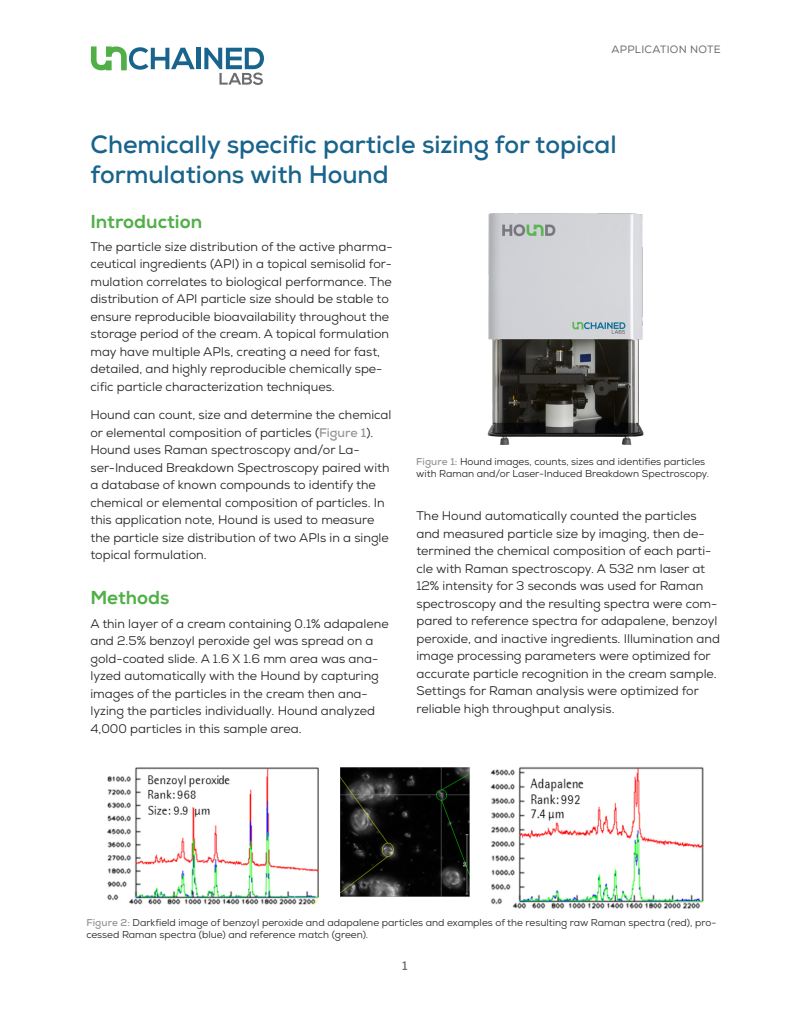
<style>
.page{position:relative;width:810px;height:1035px;background:#fff}
.page>*{position:absolute;margin:0;border:0;box-sizing:border-box;transform-origin:0 0}
.t1{font:700 25px/30px "Nexa";color:#19648c}
.header_1{font:18.75px "Nexa X Bold";color:#50af47}
.body{font:12.5px/17.5px "Nexa";color:#231f20}
.t2{font:700 12.5px "Nexa";color:#6c6d70}
.t3{font:10.62px "Nexa";letter-spacing:.03em;color:#6c6d70}
.t4{font:10px/12.5px "Nexa";color:#231f20}
.s1{font-weight:700;color:#95979a}
</style>
<div class="page">
<hr style="left:196px;top:48px;width:4px;height:21px;background:#19648c">
<svg style="left:204px;top:48px;width:60px;height:37px"></svg>
<svg style="left:91px;top:46px;width:104px;height:24px"></svg>
<img style="left:487px;top:213px;width:157px;height:231px">
<img style="left:108px;top:767px;width:210px;height:138px">
<img style="left:341px;top:768px;width:129px;height:129px">
<img style="left:490px;top:767px;width:214px;height:142px">
<p class="t3" style="left:611px;top:43px;width:111px">APPLICATION N OTE</p>
<p class="t1" style="left:90px;top:129px;width:528px">Chemically specific particle sizing for topical formulations with Hound</p>
<p class="header_1" style="left:90px;top:210px;width:113px">Introduction</p>
<p class="body" style="left:90px;top:238px;width:304px">The particle size distribution of the active pharma&shy;ceutical ingredients (API) in a topical semisolid for&shy;mulation correlates to biological performance. The distribution of API particle size should be stable to ensure reproducible bioavailability throughout the storage period of the cream. A topical formulation may have multiple APIs, creating a need for fast, detailed, and highly reproducible chemically spe&shy;cific particle characterization techniques.</p>
<p class="body" style="left:90px;top:406px;width:302px">Hound can count, size and determine the chemical or elemental composition of particles (<span class="s1">Figure 1</span>).<br>Hound uses Raman spectroscopy and/or La&shy;ser-Induced Breakdown Spectroscopy paired with a database of known compounds to identify the chemical or elemental composition of particles. In this application note, Hound is used to measure the particle size distribution of two APIs in a single topical formulation.</p>
<p class="header_1" style="left:90px;top:586px;width:81px">Methods</p>
<p class="body" style="left:90px;top:614px;width:300px">A thin layer of a cream containing 0.1% adapalene and 2.5% benzoyl peroxide gel was spread on a gold-coated slide. A 1.6 X 1.6 mm area was ana&shy;lyzed automatically with the Hound by capturing images of the particles in the cream then ana&shy;lyzing the particles individually. Hound analyzed 4,000 particles in this sample area.</p>
<p class="t4" style="left:416px;top:455px;width:295px"><span class="s1">Figure 1:</span> Hound images, counts, sizes and identifies particles with Raman and/or Laser-Induced Breakdown Spectroscopy.</p>
<p class="body" style="left:416px;top:507px;width:305px">The Hound automatically counted the particles and measured particle size by imaging, then de&shy;termined the chemical composition of each parti&shy;cle with Raman spectroscopy. A 532 nm laser at 12% intensity for 3 seconds was used for Raman spectroscopy and the resulting spectra were com&shy;pared to reference spectra for adapalene, benzoyl peroxide, and inactive ingredients. Illumination and image processing parameters were optimized for accurate particle recognition in the cream sample.<br>Settings for Raman analysis were optimized for reliable high throughput analysis.</p>
<p class="t4" style="left:86px;top:916px;width:632px"><span class="s1">Figure 2:</span> Darkfield image of benzoyl peroxide and adapalene particles and examples of the resulting raw Raman spectra (red), pro&shy;cessed Raman spectra (blue) and reference match (green).</p>
<p class="t2" style="left:402px;top:958px;width:7px">1</p>
</div>
